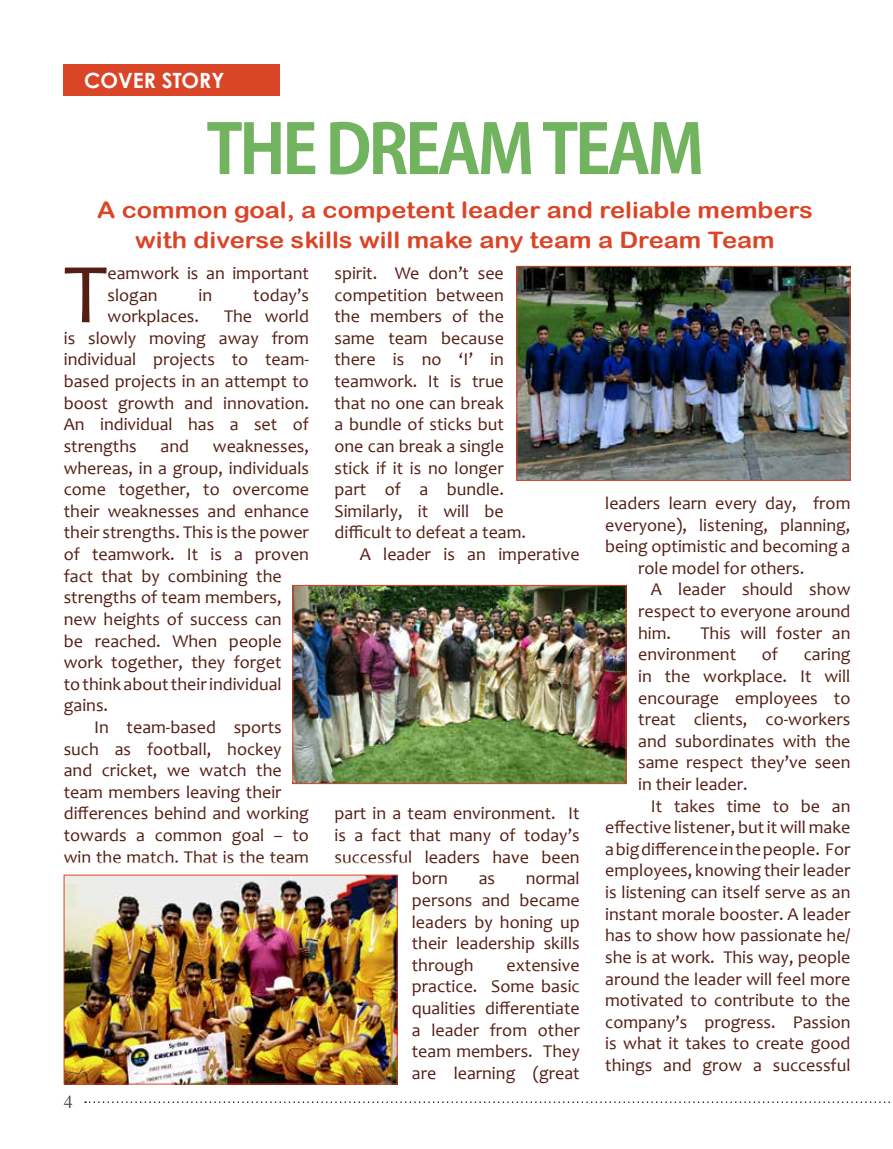
<style>
.page{position:relative;width:893px;height:1149px;background:#fff}
.page>*{position:absolute;margin:0;border:0;box-sizing:border-box;transform-origin:0 0}
.t1{font:85.95px "Candara";color:#541e15}
.t2{font:700 67.5px "Koz Go Pr 6 N";letter-spacing:-.05em;color:#72b35f}
.t3{font:22.65px/30px "Arial Rounded MT Bold";color:#da4527;text-align:center;scale:1.12 1}
.t4{font:700 21px "Century Gothic";color:#fff}
.t5{font:18px/21.6px "Candara";color:#541e15;text-align:justify}
.t6{font:18px "Times New Roman";color:#515254}
</style>
<div class="page">
<div style="left:63px;top:64px;width:216px;height:32px;background:#da4527"></div>
<img style="left:66px;top:876px;width:330px;height:206px">
<div style="left:64px;top:874px;width:334px;height:210px;border:1px solid #da4527"></div>
<img style="left:294px;top:587px;width:330px;height:194px">
<div style="left:292px;top:585px;width:334px;height:198px;border:1px solid #da4527"></div>
<img style="left:519px;top:268px;width:329px;height:210px">
<div style="left:517px;top:266px;width:333px;height:214px;border:1px solid #da4527"></div>
<svg style="left:85px;top:1101px;width:805px;height:1px"></svg>
<p class="t4" style="left:84px;top:64px;width:142px">COVER STORY</p>
<h2 class="t2" style="left:206px;top:111px;width:499px">THE DREAM TEAM</h2>
<p class="t3" style="left:97px;top:194px;width:640px">A common goal, a competent leader and reliable members with diverse skills will make any team a Dream Team</p>
<h1 class="t1" style="left:64px;top:240px;width:45px">T</h1>
<p class="t5" style="left:108px;top:262px;width:203px">eamwork is an important slogan</p>
<p class="t5" style="left:199px;top:284px;width:15px">in</p>
<p class="t5" style="left:253px;top:284px;width:57px">today’s</p>
<p class="t5" style="left:64px;top:305px;width:247px;text-indent:160px">The world is slowly moving away from individual projects to team&shy;based projects in an attempt to boost growth and innovation.<br>An individual has a set of strengths</p>
<p class="t5" style="left:108px;top:305px;width:93px">workplaces.</p>
<p class="t5" style="left:161px;top:435px;width:30px">and</p>
<p class="t5" style="left:213px;top:435px;width:98px">weaknesses,</p>
<p class="t5" style="left:64px;top:456px;width:247px">whereas, in a group, individuals</p>
<p class="t5" style="left:64px;top:478px;width:247px">come together, to overcome</p>
<p class="t5" style="left:64px;top:500px;width:247px">their weaknesses and enhance</p>
<p class="t5" style="left:64px;top:521px;width:247px">their strengths. This is the power</p>
<p class="t5" style="left:64px;top:543px;width:247px">of teamwork. It is a proven</p>
<p class="t5" style="left:64px;top:564px;width:219px">fact that by combining the</p>
<p class="t5" style="left:64px;top:586px;width:219px">strengths of team members,</p>
<p class="t5" style="left:64px;top:608px;width:219px">new heights of success can</p>
<p class="t5" style="left:64px;top:629px;width:219px">be reached. When people</p>
<p class="t5" style="left:64px;top:651px;width:219px">work together, they forget</p>
<p class="t5" style="left:64px;top:672px;width:219px">to think about their individual</p>
<p class="t5" style="left:64px;top:694px;width:46px">gains.</p>
<p class="t5" style="left:94px;top:716px;width:189px">In team-based sports</p>
<p class="t5" style="left:64px;top:737px;width:219px">such as football, hockey</p>
<p class="t5" style="left:64px;top:759px;width:219px">and cricket, we watch the</p>
<p class="t5" style="left:64px;top:780px;width:219px">team members leaving their</p>
<p class="t5" style="left:64px;top:802px;width:247px">differences behind and working</p>
<p class="t5" style="left:64px;top:824px;width:247px">towards a common goal – to</p>
<p class="t5" style="left:64px;top:845px;width:247px">win the match. That is the team</p>
<p class="t6" style="left:64px;top:1089px;width:10px">4</p>
<p class="t5" style="left:334px;top:262px;width:171px">spirit. We don’t see</p>
<p class="t5" style="left:334px;top:284px;width:171px">competition between</p>
<p class="t5" style="left:334px;top:305px;width:171px">the members of the</p>
<p class="t5" style="left:334px;top:327px;width:171px">same team because</p>
<p class="t5" style="left:334px;top:348px;width:171px">there is no ‘I’ in</p>
<p class="t5" style="left:334px;top:370px;width:171px">teamwork. It is true</p>
<p class="t5" style="left:334px;top:392px;width:171px">that no one can break</p>
<p class="t5" style="left:334px;top:413px;width:171px">a bundle of sticks but</p>
<p class="t5" style="left:334px;top:435px;width:171px">one can break a single</p>
<p class="t5" style="left:334px;top:456px;width:171px">stick if it is no longer</p>
<p class="t5" style="left:334px;top:478px;width:171px">part of a bundle.</p>
<p class="t5" style="left:334px;top:500px;width:171px">Similarly, it will be</p>
<p class="t5" style="left:334px;top:521px;width:193px">difficult to defeat a team.</p>
<p class="t5" style="left:360px;top:543px;width:221px">A leader is an imperative</p>
<p class="t5" style="left:334px;top:802px;width:247px">part in a team environment. It</p>
<p class="t5" style="left:334px;top:824px;width:247px">is a fact that many of today’s</p>
<p class="t5" style="left:334px;top:845px;width:247px">successful leaders have been</p>
<p class="t5" style="left:412px;top:867px;width:38px">born</p>
<p class="t5" style="left:479px;top:867px;width:18px">as</p>
<p class="t5" style="left:412px;top:867px;width:169px;text-indent:114px">normal persons and became leaders by honing up their leadership skills through</p>
<p class="t5" style="left:412px;top:953px;width:169px;text-indent:95px">extensive practice. Some basic qualities differentiate a leader from other team members. They are learning (great</p>
<p class="t5" style="left:605px;top:492px;width:247px">leaders learn every day, from</p>
<p class="t5" style="left:605px;top:513px;width:247px">everyone), listening, planning,</p>
<p class="t5" style="left:605px;top:535px;width:247px">being optimistic and becoming a</p>
<p class="t5" style="left:638px;top:556px;width:168px">role model for others.</p>
<p class="t5" style="left:651px;top:578px;width:201px">A leader should show</p>
<p class="t5" style="left:638px;top:600px;width:214px">respect to everyone around</p>
<p class="t5" style="left:638px;top:621px;width:34px">him.</p>
<p class="t5" style="left:638px;top:621px;width:214px;text-indent:62px">This will foster an environment</p>
<p class="t5" style="left:762px;top:643px;width:18px">of</p>
<p class="t5" style="left:638px;top:643px;width:214px;text-indent:165px">caring in the workplace. It will encourage employees to treat clients, co-workers and subordinates with the same respect they’ve seen in their leader.</p>
<p class="t5" style="left:605px;top:794px;width:247px;text-indent:46px">It takes time to be an effective listener, but it will make a big difference in the people. For employees, knowing their leader is listening can itself serve as an instant morale booster. A leader has to show how passionate he/ she is at work. This way, people around the leader will feel more motivated to contribute to the company’s progress. Passion is what it takes to create good things and grow a successful</p>
</div>
